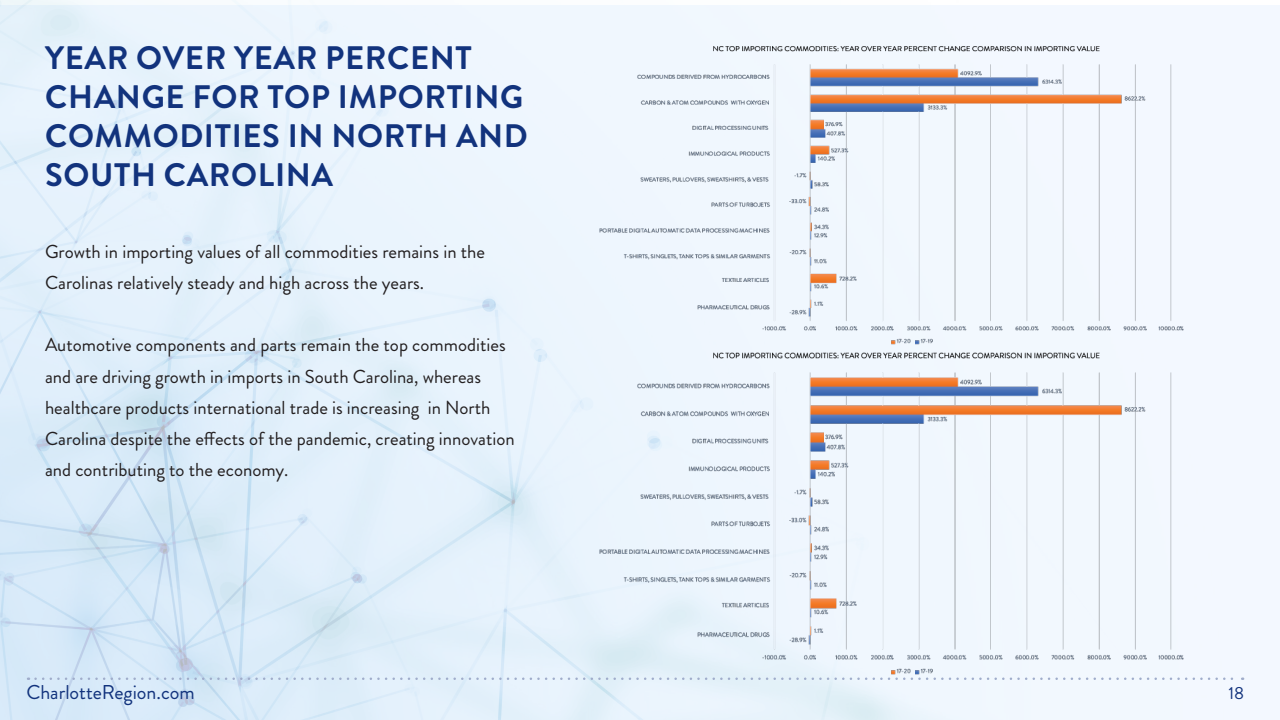
<style>
.page{position:relative;width:1280px;height:720px;background:#fff}
.page>*{position:absolute;margin:0;border:0;box-sizing:border-box;transform-origin:0 0}
.t1{font:700 32.5px/39px "Brandon Grotesque";letter-spacing:.02em;color:#12337d}
.t2{font:20px "Brandon Grotesque";color:#12337d}
.t3{font:18.75px/31.2px "Brandon Grotesque";color:#231f20}
.t4{font:17.5px "Brandon Grotesque";color:#12337d}
</style>
<div class="page">
<img style="left:0;top:0;width:1280px;height:720px">
<svg style="left:36px;top:678px;width:1207px;height:2px"></svg>
<img style="left:582px;top:12px;width:633px;height:304px">
<img style="left:582px;top:316px;width:633px;height:383px">
<p class="t1" style="left:45px;top:39px;width:484px">YEAR OVER YEAR PERCENT<br>CHANGE FOR TOP IMPORTING<br>COMMODITIES IN NORTH AND<br>SOUTH CAROLINA</p>
<p class="t3" style="left:45px;top:236px;width:442px">Growth in importing values of all commodities remains in the<br>Carolinas relatively steady and high across the years.</p>
<p class="t3" style="left:45px;top:330px;width:471px">Automotive components and parts remain the top commodities and are driving growth in imports in South Carolina, whereas healthcare products international trade is increasing in North Carolina despite the effects of the pandemic, creating innovation and contributing to the economy.</p>
<p class="t2" style="left:26px;top:678px;width:170px">CharlotteRegion.com</p>
<p class="t4" style="left:1229px;top:681px;width:17px">18</p>
</div>
